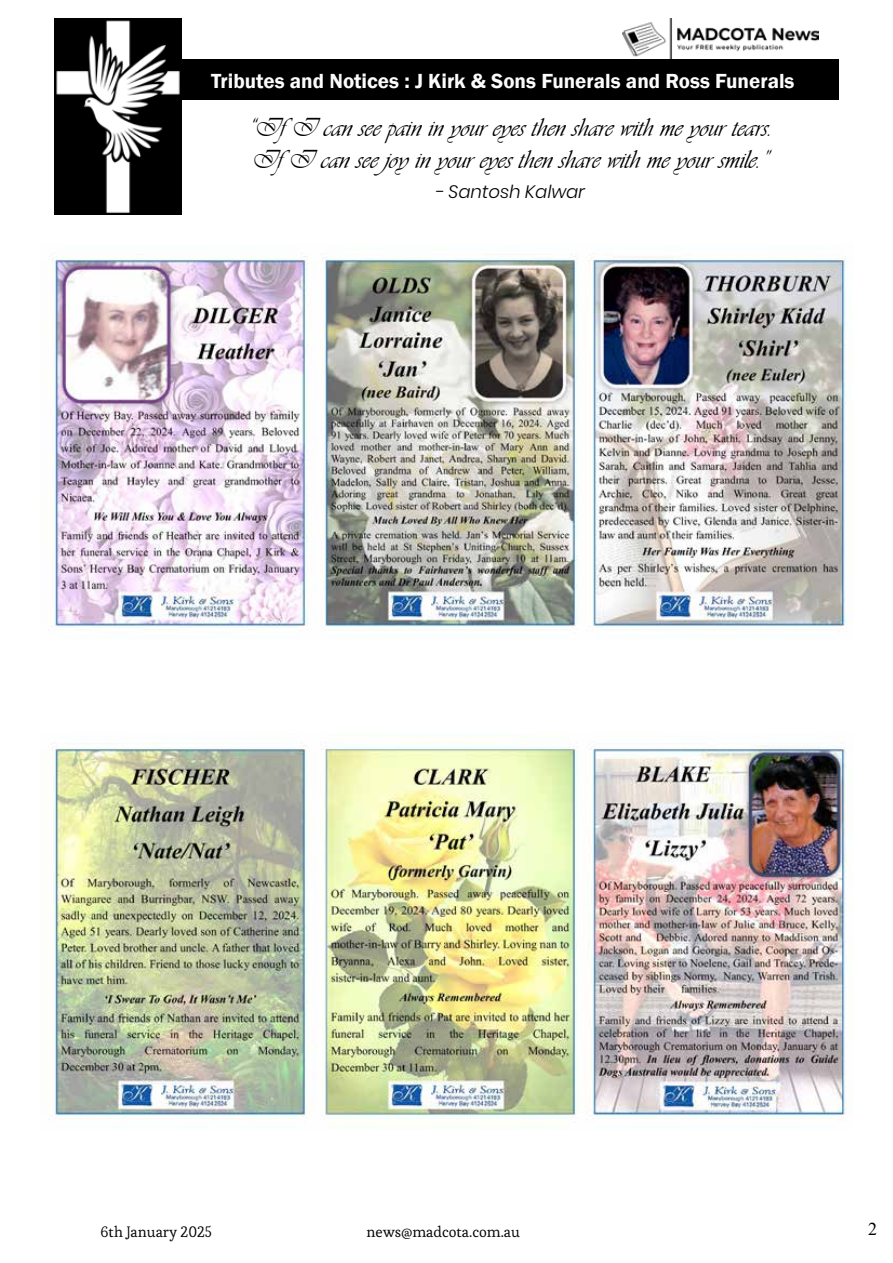
<style>
.page{position:relative;width:893px;height:1263px;background:#fff}
.page>*{position:absolute;margin:0;border:0;box-sizing:border-box;transform-origin:0 0}
.t1{font:27px/32.4px "Vivaldii";color:#000}
.t2{font:600 21px "Franklin Gothic";color:#fbfcfc}
.t3{font:italic 300 18px "Poppins";color:#000}
.t4{font:18px "Times New Roman";color:#000}
.t5{font:15px "Esteban";color:#000}
</style>
<div class="page">
<div style="left:54px;top:59px;width:785px;height:41px;background:#000"></div>
<img style="left:622px;top:19px;width:196px;height:40px">
<img style="left:54px;top:19px;width:128px;height:196px">
<img style="left:322px;top:256px;width:256px;height:371px">
<img style="left:320px;top:747px;width:258px;height:372px">
<img style="left:589px;top:256px;width:258px;height:372px">
<img style="left:589px;top:745px;width:264px;height:372px">
<img style="left:52px;top:256px;width:256px;height:372px">
<img style="left:52px;top:745px;width:260px;height:372px">
<p class="t2" style="left:211px;top:68px;width:585px">Tributes and Notices : J Kirk &amp; Sons Funerals and Ross Funerals</p>
<p class="t1" style="left:248px;top:111px;width:526px">“IfI can see pain in your eyes then share with me your tears.<br>IfI can see joy in your eyes then share with me your smile.”</p>
<p class="t3" style="left:435px;top:181px;width:151px">- Santosh Kalwar</p>
<p class="t5" style="left:101px;top:1222px;width:113px">6th January 2025</p>
<p class="t5" style="left:367px;top:1222px;width:155px">news@madcota.com.au</p>
<p class="t4" style="left:868px;top:1216px;width:10px">2</p>
</div>
